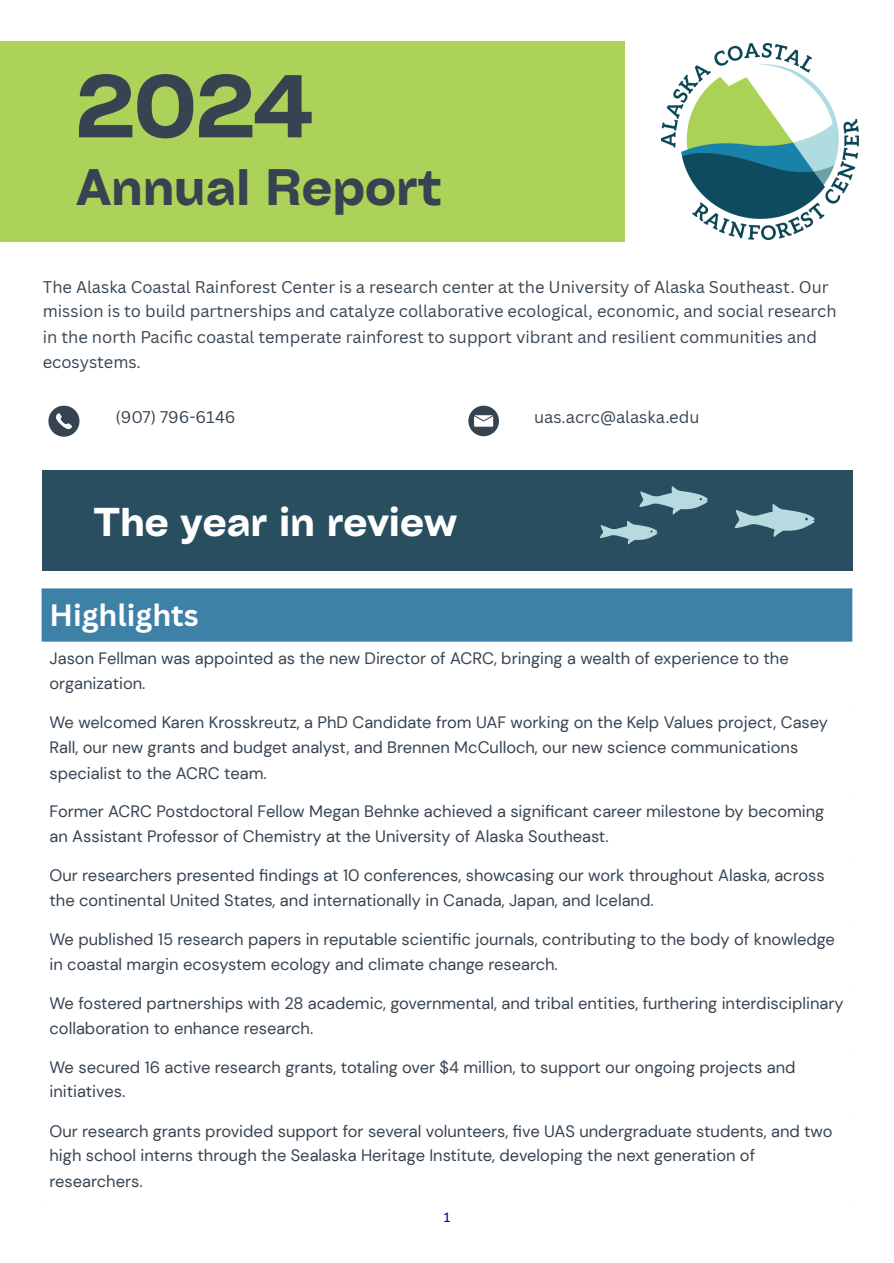
<style>
.page{position:relative;width:894px;height:1263px;background:#fff}
.page>*{position:absolute;margin:0;border:0;box-sizing:border-box;transform-origin:0 0}
.t1{font:85.2px "Cy Grotesk Key Demi";color:#364451}
.t2{font:49.2px "Cy Grotesk Key Demi";color:#364451}
.t3{font:38.55px "Cy Grotesk Key Demi";color:#fff}
.t4{font:700 30px "Canva Sans";color:#fff}
.t5{font:16.5px/24.8px "DM Sans";color:#364451}
.t6{font:16.5px/25.2px "Canva Sans";color:#364451}
.t7{font:15px "Calibri";color:#000080}
</style>
<div class="page">
<div style="left:0;top:42px;width:893px;height:200px;background:#acd259"></div>
<div style="left:625px;top:42px;width:268px;height:200px;background:#fff"></div>
<img style="left:661px;top:44px;width:197px;height:195px">
<svg style="left:48px;top:406px;width:31px;height:30px"></svg>
<svg style="left:468px;top:406px;width:30px;height:30px"></svg>
<div style="left:42px;top:470px;width:810px;height:100px;background:#284e5f"></div>
<svg style="left:734px;top:504px;width:80px;height:33px"></svg>
<svg style="left:600px;top:486px;width:107px;height:58px"></svg>
<div style="left:42px;top:589px;width:809px;height:52px;background:#3e81a7"></div>
<hr style="left:849px;top:591px;width:3px;height:48px;background:#3e7fa5">
<hr style="left:42px;top:588px;width:810px;height:3px;background:#3e7fa5">
<hr style="left:42px;top:639px;width:810px;height:3px;background:#3e7fa5">
<p class="t1" style="left:76px;top:52px;width:238px">2024</p>
<p class="t2" style="left:76px;top:156px;width:367px">Annual Report</p>
<p class="t6" style="left:43px;top:273px;width:795px">The Alaska Coastal Rainforest Center is a research center at the University of Alaska Southeast. Our mission is to build partnerships and catalyze collaborative ecological, economic, and social research in the north Pacifi c coastal temperate rainforest to support vibrant and resilient communities and ecosystems.</p>
<p class="t6" style="left:115px;top:404px;width:122px">(907) 796-6146</p>
<p class="t6" style="left:534px;top:404px;width:167px">uas.acrc@alaska.edu</p>
<p class="t3" style="left:93px;top:497px;width:365px">The year in review</p>
<p class="t4" style="left:49px;top:593px;width:150px">Highlights</p>
<p class="t5" style="left:49px;top:646px;width:740px">Jason Fellman was appointed as the new Director of ACRC, bringing a wealth of experience to the organization.</p>
<p class="t5" style="left:49px;top:710px;width:779px;line-height:25.3px">We welcomed Karen Krosskreutz, a PhD Candidate from UAF working on the Kelp Values project, Casey<br>Rall, our new grants and budget analyst, and Brennen McCulloch, our new science communications specialist to the ACRC team.</p>
<p class="t5" style="left:49px;top:799px;width:776px">Former ACRC Postdoctoral Fellow Megan Behnke achieved a significant career milestone by becoming an Assistant Professor of Chemistry at the University of Alaska Southeast.</p>
<p class="t5" style="left:49px;top:863px;width:776px">Our researchers presented fi ndings at 10 conferences, showcasing our work throughout Alaska, across the continental United States, and internationally in Canada, Japan, and Iceland.</p>
<p class="t5" style="left:49px;top:927px;width:786px">We published 15 research papers in reputable scientific journals, contributing to the body of knowledge in coastal margin ecosystem ecology and climate change research.</p>
<p class="t5" style="left:49px;top:991px;width:795px">We fostered partnerships with 28 academic, governmental, and tribal entities, furthering interdisciplinary collaboration to enhance research.</p>
<p class="t5" style="left:49px;top:1055px;width:747px">We secured 16 active research grants, totaling over $4 million, to support our ongoing projects and initiatives.</p>
<p class="t5" style="left:49px;top:1118px;width:784px;line-height:25.3px">Our research grants provided support for several volunteers, five UAS undergraduate students, and two high school interns through the Sealaska Heritage Institute, developing the next generation of researchers.</p>
<p class="t7" style="left:443px;top:1206px;width:9px">1</p>
</div>
